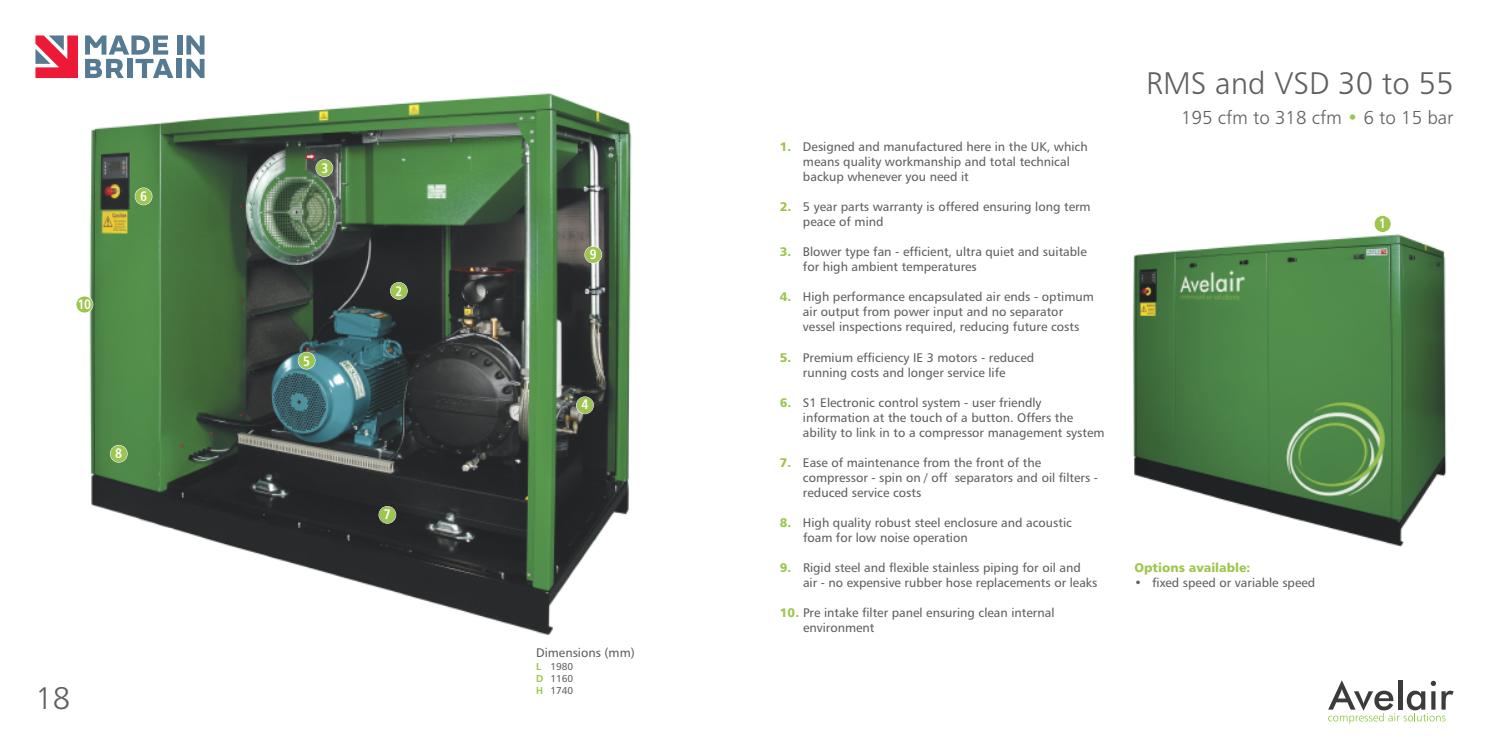
<style>
.page{position:relative;width:1489px;height:745px;background:#fff}
.page>*{position:absolute;margin:0;border:0;box-sizing:border-box;transform-origin:0 0}
.t1{font:31.25px "Humanist 777 BT Light B";color:#5f6063}
.t2{font:18.75px "Humanist 777 BT Light B";color:#5f6063}
.t3{font:13.75px "Humanist 777 BT Bold Condensed B";color:#fff}
.t4{font:12.5px/15px "Humanist 777 BT Roman B";color:#5f6063}
.t5{font:12.5px "Humanist 777 BT Black B";color:#9dc64e}
.t6{font:10px/12px "Humanist 777 BT Roman B";color:#5f6063;text-align:justify}
.s1{font-family:"Humanist 777 BT Bold B";color:#9dc64e}
.s2{font-family:"Humanist 777 BT Black B";color:#9dc64e}
.s3{color:#9dc64e}
</style>
<div class="page">
<img style="left:1133px;top:228px;width:314px;height:319px">
<svg style="left:1328px;top:680px;width:125px;height:43px"></svg>
<div style="left:1374px;top:215px;width:16px;height:17px;background:#9dc64e;border-radius:50%"></div>
<div style="left:1373px;top:215px;width:18px;height:18px;border:1px solid #fff;border-radius:50%"></div>
<img style="left:79px;top:58px;width:553px;height:577px">
<div style="left:298px;top:352px;width:17px;height:16px;background:#9dc64e;border-radius:50%"></div>
<div style="left:298px;top:351px;width:17px;height:18px;border:1px solid #fff;border-radius:50%"></div>
<div style="left:576px;top:397px;width:17px;height:16px;background:#9dc64e;border-radius:50%"></div>
<div style="left:576px;top:396px;width:18px;height:18px;border:1px solid #fff;border-radius:50%"></div>
<div style="left:135px;top:188px;width:17px;height:16px;background:#9dc64e;border-radius:50%"></div>
<div style="left:135px;top:187px;width:17px;height:18px;border:1px solid #fff;border-radius:50%"></div>
<div style="left:379px;top:506px;width:16px;height:16px;background:#9dc64e;border-radius:50%"></div>
<div style="left:378px;top:505px;width:18px;height:18px;border:1px solid #fff;border-radius:50%"></div>
<div style="left:585px;top:246px;width:16px;height:17px;background:#9dc64e;border-radius:50%"></div>
<div style="left:584px;top:246px;width:18px;height:17px;border:1px solid #fff;border-radius:50%"></div>
<div style="left:316px;top:160px;width:16px;height:16px;background:#9dc64e;border-radius:50%"></div>
<div style="left:315px;top:159px;width:18px;height:18px;border:1px solid #fff;border-radius:50%"></div>
<div style="left:110px;top:445px;width:17px;height:16px;background:#9dc64e;border-radius:50%"></div>
<div style="left:110px;top:444px;width:18px;height:18px;border:1px solid #fff;border-radius:50%"></div>
<div style="left:390px;top:282px;width:17px;height:17px;background:#9dc64e;border-radius:50%"></div>
<div style="left:390px;top:282px;width:17px;height:17px;border:1px solid #fff;border-radius:50%"></div>
<div style="left:76px;top:296px;width:17px;height:16px;background:#9dc64e;border-radius:50%"></div>
<div style="left:76px;top:295px;width:17px;height:18px;border:1px solid #fff;border-radius:50%"></div>
<svg style="left:35px;top:35px;width:43px;height:43px"></svg>
<div style="left:177px;top:35px;width:5px;height:20px;background:#567a91"></div>
<svg style="left:85px;top:35px;width:88px;height:43px"></svg>
<div style="left:176px;top:59px;width:5px;height:19px;background:#567a91"></div>
<svg style="left:186px;top:35px;width:18px;height:43px"></svg>
<p class="t3" style="left:78px;top:298px;width:15px">10</p>
<p class="t3" style="left:140px;top:191px;width:9px">6</p>
<p class="t3" style="left:115px;top:447px;width:9px">8</p>
<h1 class="t1" style="left:35px;top:685px;width:36px">18</h1>
<p class="t3" style="left:321px;top:162px;width:9px">3</p>
<p class="t3" style="left:303px;top:355px;width:9px">5</p>
<p class="t3" style="left:395px;top:285px;width:9px">2</p>
<p class="t3" style="left:384px;top:508px;width:9px">7</p>
<p class="t3" style="left:589px;top:249px;width:9px">9</p>
<p class="t3" style="left:581px;top:398px;width:9px">4</p>
<p class="t4" style="left:536px;top:645px;width:100px">Dimensions (mm)</p>
<p class="t6" style="left:536px;top:660px;width:39px"><span class="s1">L</span> 1980<br><span class="s1">D</span> 1160<br><span class="s1">H</span> 1740</p>
<p class="t4" style="left:803px;top:140px;width:286px;text-indent:-23px"><span class="s2">1.</span> Designed and manufactured here in the UK, which means quality workmanship and total technical backup whenever you need it</p>
<p class="t4" style="left:803px;top:200px;width:289px;text-indent:-23px"><span class="s2">2.</span> 5 year parts warranty is offered ensuring long term peace of mind</p>
<p class="t4" style="left:803px;top:245px;width:285px;text-indent:-23px"><span class="s2">3.</span> Blower type fan - efficient, ultra quiet and suitable for high ambient temperatures</p>
<p class="t4" style="left:803px;top:290px;width:292px;text-indent:-23px"><span class="s2">4.</span> High performance encapsulated air ends - optimum air output from power input and no separator vessel inspections required, reducing future costs</p>
<p class="t4" style="left:780px;top:350px;width:256px;text-align:center"><span class="s2">5.</span> Premium efficiency IE 3 motors - reduced running costs and longer service life</p>
<p class="t4" style="left:803px;top:395px;width:303px;text-indent:-23px"><span class="s2">6.</span> S1 Electronic control system - user friendly information at the touch of a button. Offers the ability to link in to a compressor management system</p>
<p class="t4" style="left:803px;top:455px;width:296px;text-indent:-23px"><span class="s2">7.</span> Ease of maintenance from the front of the compressor - spin on / off separators and oil filters - reduced service costs</p>
<p class="t4" style="left:803px;top:515px;width:270px;text-indent:-23px"><span class="s2">8.</span> High quality robust steel enclosure and acoustic foam for low noise operation</p>
<p class="t4" style="left:803px;top:560px;width:296px;text-indent:-23px"><span class="s2">9.</span> Rigid steel and flexible stainless piping for oil and air - no expensive rubber hose replacements or leaks</p>
<p class="t4" style="left:803px;top:605px;width:253px;text-indent:-23px"><span class="s2">10.</span> Pre intake filter panel ensuring clean internal environment</p>
<h1 class="t1" style="left:1146px;top:71px;width:309px">RMS and VSD 30 to 55</h1>
<h2 class="t2" style="left:1180px;top:110px;width:274px">195 cfm to 318 cfm <span class="s3">•</span> 6 to 15 bar</h2>
<p class="t3" style="left:1378px;top:218px;width:9px">1</p>
<p class="t5" style="left:1134px;top:561px;width:117px">Options available:</p>
<p class="t4" style="left:1134px;top:575px;width:182px">• fixed speed or variable speed</p>
</div>
